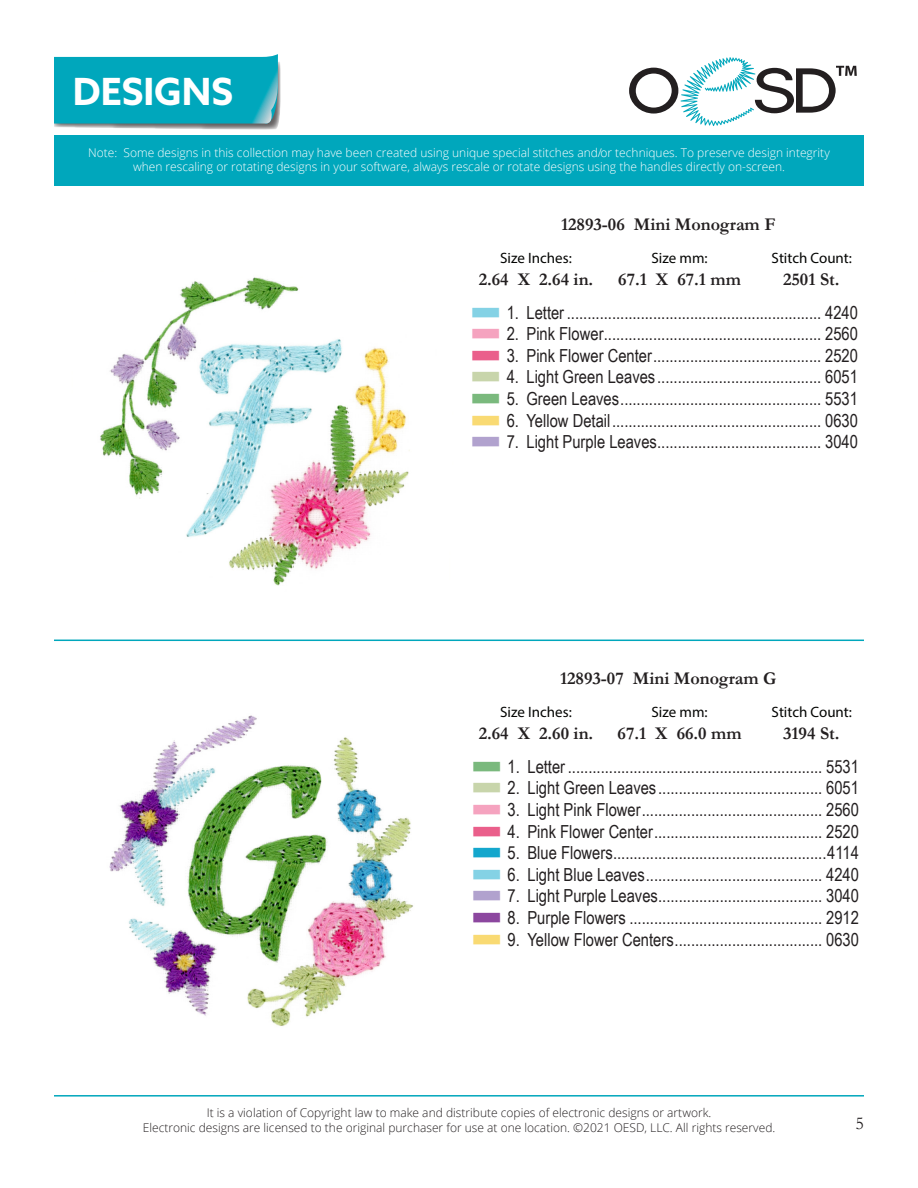
<style>
.page{position:relative;width:918px;height:1188px;background:#fff}
.page>*{position:absolute;margin:0;border:0;box-sizing:border-box;transform-origin:0 0}
.t1{font:700 37.5px "Azo Sans";color:#fff}
.t2{font:18px "Arial Narrow";color:#231f20}
.t3{font:700 18px "Garamond";color:#231f20}
.t4{font:18px "Garamond";color:#231f20}
.t5{font:15px "Myriad Pro";color:#040503}
.t6{font:300 12px/14.4px "Open Sans";color:#fff;text-align:center}
.t7{font:300 12px "Open Sans";color:#231f20}
.s1{font-family:"threadchart";color:#84d2e5}
.s2{font-family:"threadchart";color:#f5a3bf}
.s3{font-family:"threadchart";color:#ea5f8b}
.s4{font-family:"threadchart";color:#c8d5ab}
.s5{font-family:"threadchart";color:#7ab97d}
.s6{font-family:"threadchart";color:#f9da73}
.s7{font-family:"threadchart";color:#b1a2ce}
.s8{font-family:"threadchart";color:#14a7cd}
.s9{font-family:"threadchart";color:#8c479f}
</style>
<div class="page">
<svg style="left:629px;top:57px;width:228px;height:69px"></svg>
<div style="left:54px;top:135px;width:810px;height:51px;background:#00a7bc"></div>
<hr style="left:54px;top:640px;width:810px;height:1px;background:#00a7bc">
<hr style="left:54px;top:1095px;width:810px;height:2px;background:#00a7bc">
<svg style="left:54px;top:54px;width:227px;height:76px;background:#1fabbd"></svg>
<img style="left:109px;top:715px;width:304px;height:311px">
<img style="left:100px;top:277px;width:310px;height:309px">
<p class="t1" style="left:73px;top:67px;width:162px">DESIGNS</p>
<p class="t6" style="left:88px;top:145px;width:743px">Note: Some designs in this collection may have been created using unique special stitches and/or techniques. To preserve design integrity when rescaling or rotating designs in your software, always rescale or rotate designs using the handles directly on-screen.</p>
<p class="t3" style="left:561px;top:212px;width:216px">12893-06 Mini Monogram F</p>
<p class="t3" style="left:479px;top:267px;width:116px">2.64 X 2.64 in.</p>
<p class="t3" style="left:618px;top:267px;width:124px">67.1 X 67.1 mm</p>
<p class="t3" style="left:783px;top:267px;width:58px">2501 St.</p>
<p class="t5" style="left:500px;top:248px;width:73px">Size Inches:</p>
<p class="t5" style="left:652px;top:248px;width:58px">Size mm:</p>
<p class="t5" style="left:772px;top:248px;width:82px">Stitch Count:</p>
<p class="t2" style="left:472px;top:299px;width:387px"><span class="s1">n</span> 1. Letter .............................................................. 4240</p>
<p class="t2" style="left:472px;top:321px;width:387px"><span class="s2">n</span> 2. Pink Flower..................................................... 2560</p>
<p class="t2" style="left:472px;top:342px;width:387px"><span class="s3">n</span> 3. Pink Flower Center......................................... 2520</p>
<p class="t2" style="left:472px;top:364px;width:387px"><span class="s4">n</span> 4. Light Green Leaves........................................ 6051</p>
<p class="t2" style="left:472px;top:385px;width:387px"><span class="s5">n</span> 5. Green Leaves................................................. 5531</p>
<p class="t2" style="left:472px;top:407px;width:387px"><span class="s6">n</span> 6. Yellow Detail................................................... 0630</p>
<p class="t2" style="left:472px;top:429px;width:387px"><span class="s7">n</span> 7. Light Purple Leaves........................................ 3040</p>
<p class="t3" style="left:560px;top:666px;width:218px">12893-07 Mini Monogram G</p>
<p class="t3" style="left:618px;top:721px;width:125px">67.1 X 66.0 mm</p>
<p class="t3" style="left:783px;top:721px;width:58px">3194 St.</p>
<p class="t2" style="left:473px;top:753px;width:387px"><span class="s5">n</span> 1. Letter .............................................................. 5531</p>
<p class="t2" style="left:473px;top:775px;width:387px"><span class="s4">n</span> 2. Light Green Leaves........................................ 6051</p>
<p class="t2" style="left:473px;top:796px;width:387px"><span class="s2">n</span> 3. Light Pink Flower............................................ 2560</p>
<p class="t2" style="left:473px;top:818px;width:387px"><span class="s3">n</span> 4. Pink Flower Center......................................... 2520</p>
<p class="t2" style="left:473px;top:840px;width:387px"><span class="s8">n</span> 5. Blue Flowers....................................................4114</p>
<p class="t2" style="left:473px;top:861px;width:387px"><span class="s1">n</span> 6. Light Blue Leaves........................................... 4240</p>
<p class="t2" style="left:473px;top:883px;width:387px"><span class="s7">n</span> 7. Light Purple Leaves........................................ 3040</p>
<p class="t2" style="left:473px;top:904px;width:387px"><span class="s9">n</span> 8. Purple Flowers ............................................... 2912</p>
<p class="t2" style="left:473px;top:926px;width:387px"><span class="s6">n</span> 9. Yellow Flower Centers.................................... 0630</p>
<p class="t5" style="left:500px;top:703px;width:73px">Size Inches:</p>
<p class="t5" style="left:652px;top:703px;width:58px">Size mm:</p>
<p class="t5" style="left:772px;top:703px;width:82px">Stitch Count:</p>
<p class="t3" style="left:479px;top:721px;width:116px">2.64 X 2.60 in.</p>
<p class="t7" style="left:207px;top:1105px;width:506px">It is a violation of Copyright law to make and distribute copies of electronic designs or artwork.</p>
<p class="t7" style="left:143px;top:1119px;width:634px">Electronic designs are licensed to the original purchaser for use at one location. ©2021 OESD, LLC. All rights reserved.</p>
<p class="t4" style="left:856px;top:1111px;width:10px">5</p>
</div>
